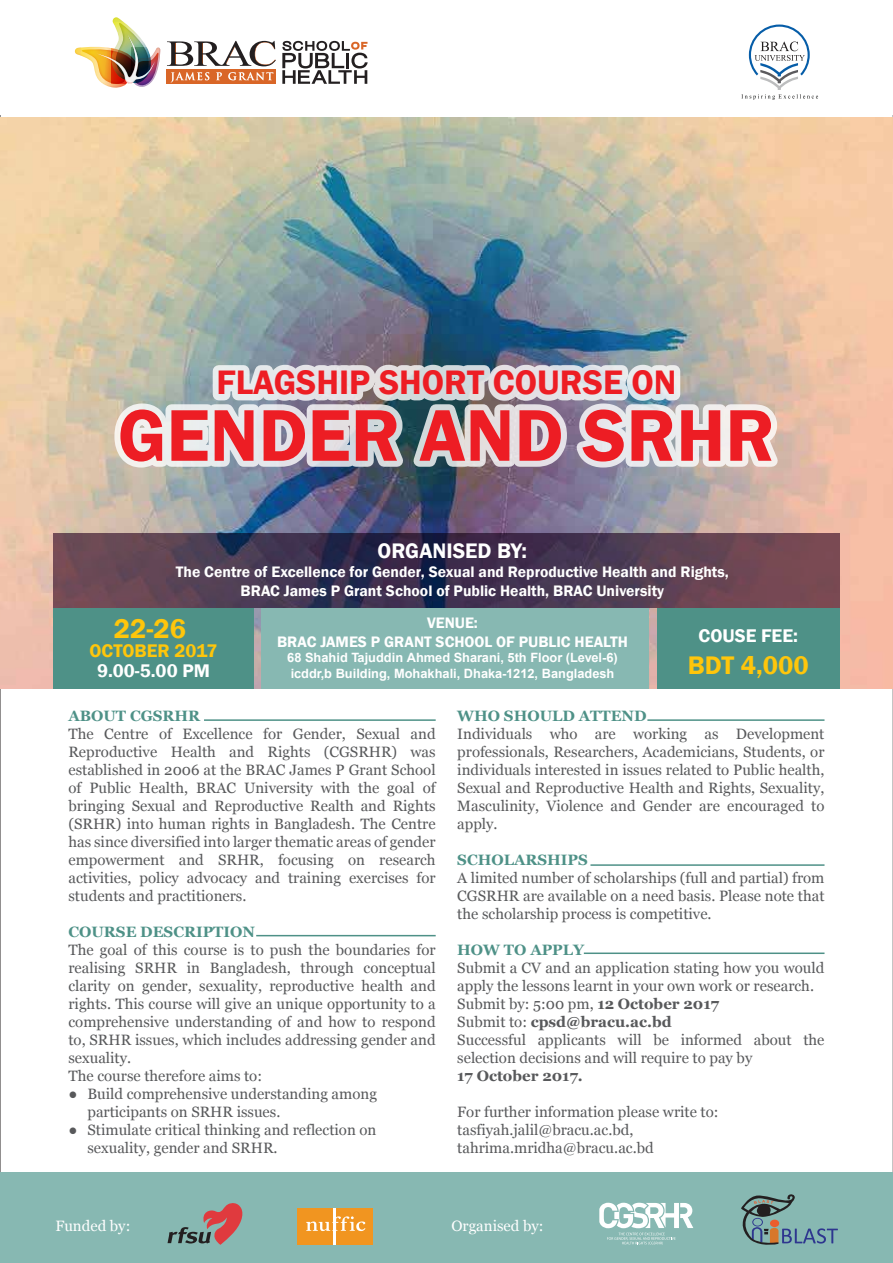
<style>
.page{position:relative;width:893px;height:1263px;background:#fff}
.page>*{position:absolute;margin:0;border:0;box-sizing:border-box;transform-origin:0 0}
.t1{font:600 75.75px "Franklin Gothic";color:#ed1d24}
.t2{font:600 34.95px "Franklin Gothic";color:#ed1d24}
.t3{font:600 27.75px "Franklin Gothic";color:#ffc60b}
.t4{font:600 26.1px "Franklin Gothic";color:#ffc60b}
.t5{font:600 21.6px "Franklin Gothic";color:#fff}
.t6{font:600 18.9px "Franklin Gothic";color:#fff}
.t7{font:600 18.75px "Franklin Gothic";color:#ffc60b}
.t8{font:600 18.75px "Franklin Gothic";color:#fff}
.t9{font:600 15.6px/18.8px "Franklin Gothic";color:#fff;text-align:center}
.t10{font:15px/18px "Georgia";color:#58595b}
.t11{font:700 15px "Georgia";color:#4e9187}
.t12{font:15px "Georgia";color:#fff}
.t13{font:700 15px "Georgia";color:#58595b}
.t14{font:700 12.75px/15.5px "Arial";color:#fff}
.s1{font-weight:700}
</style>
<div class="page">
<img style="left:0;top:117px;width:893px;height:571px">
<div style="left:0;top:1172px;width:893px;height:91px;background:#87b8b2"></div>
<div style="left:657px;top:608px;width:182px;height:80px;background:#4e9187"></div>
<div style="left:262px;top:608px;width:387px;height:80px;background:#87b8b2"></div>
<div style="left:53px;top:608px;width:201px;height:80px;background:#4e9187"></div>
<svg style="left:53px;top:533px;width:786px;height:75px;background:#503a50"></svg>
<img style="left:108px;top:359px;width:676px;height:131px">
<hr style="left:647px;top:719px;width:177px;height:2px;background:#4e9187">
<hr style="left:590px;top:864px;width:234px;height:2px;background:#4e9187">
<hr style="left:584px;top:952px;width:240px;height:2px;background:#4e9187">
<hr style="left:256px;top:935px;width:180px;height:1px;background:#4e9187">
<hr style="left:204px;top:719px;width:232px;height:2px;background:#4e9187">
<img style="left:75px;top:17px;width:85px;height:71px">
<svg style="left:167px;top:41px;width:109px;height:25px"></svg>
<div style="left:167px;top:69px;width:109px;height:15px;background:#d96627"></div>
<svg style="left:171px;top:72px;width:38px;height:11px"></svg>
<svg style="left:216px;top:72px;width:6px;height:8px"></svg>
<svg style="left:228px;top:72px;width:45px;height:8px"></svg>
<svg style="left:282px;top:41px;width:86px;height:43px"></svg>
<svg style="left:741px;top:25px;width:77px;height:75px"></svg>
<div style="left:297px;top:1208px;width:76px;height:37px;background:#f19520"></div>
<svg style="left:306px;top:1216px;width:60px;height:15px"></svg>
<hr style="left:334px;top:1208px;width:2px;height:37px;background:#fff">
<svg style="left:168px;top:1203px;width:75px;height:42px"></svg>
<svg style="left:741px;top:1194px;width:97px;height:51px"></svg>
<svg style="left:599px;top:1203px;width:94px;height:42px"></svg>
<h2 class="t2" style="left:216px;top:361px;width:462px">FLAGSHIP SHORT COURSE ON</h2>
<h1 class="t1" style="left:118px;top:389px;width:659px">GENDER AND SRHR</h1>
<h3 class="t5" style="left:378px;top:538px;width:151px">ORGANISED BY:</h3>
<p class="t9" style="left:176px;top:562px;width:554px">The Centre of Excellence for Gender, Sexual and Reproductive Health and Rights,<br>BRAC James P Grant School of Public Health, BRAC University</p>
<h3 class="t3" style="left:114px;top:611px;width:74px">22-26</h3>
<p class="t7" style="left:90px;top:639px;width:129px">OCTOBER 2017</p>
<p class="t8" style="left:97px;top:659px;width:114px">9.00-5.00 PM</p>
<p class="t9" style="left:277px;top:614px;width:352px">VENUE:<br>BRAC JAMES P GRANT SCHOOL OF PUBLIC HEALTH</p>
<p class="t14" style="left:287px;top:650px;width:332px">68 Shahid Tajuddin Ahmed Sharani, 5th Floor (Level-6) icddr,b Building, Mohakhali, Dhaka-1212, Bangladesh</p>
<p class="t6" style="left:699px;top:624px;width:101px">COUSE FEE:</p>
<h3 class="t4" style="left:688px;top:649px;width:123px">BDT 4,000</h3>
<p class="t11" style="left:68px;top:707px;width:133px">ABOUT CGSRHR</p>
<p class="t10" style="left:68px;top:725px;width:369px;text-align:justify">The Centre of Excellence for Gender, Sexual and Reproductive Health and Rights (CGSRHR) was established in 2006 at the BRAC James P Grant School of Public Health, BRAC University with the goal of bringing Sexual and Reproductive Realth and Rights (SRHR) into human rights in Bangladesh. The Centre has since diversified into larger thematic areas of gender empowerment and SRHR, focusing on research activities, policy advocacy and training exercises for students and practitioners.</p>
<p class="t11" style="left:68px;top:923px;width:188px">COURSE DESCRIPTION</p>
<p class="t10" style="left:68px;top:941px;width:369px">The goal of this course is to push the boundaries for realising SRHR in Bangladesh, through conceptual clarity on gender, sexuality, reproductive health and rights. This course will give an unique opportunity to a comprehensive understanding of and how to respond to, SRHR issues, which includes addressing gender and sexuality.<br>The course therefore aims to:</p>
<p class="t10" style="left:87px;top:1085px;width:291px;text-indent:-19px">● Build comprehensive understanding among participants on SRHR issues.</p>
<p class="t10" style="left:87px;top:1121px;width:290px;text-indent:-19px">● Stimulate critical thinking and reflection on sexuality, gender and SRHR.</p>
<p class="t11" style="left:457px;top:707px;width:191px">WHO SHOULD ATTEND</p>
<p class="t10" style="left:457px;top:725px;width:369px;text-align:justify">Individuals who are working as Development professionals, Researchers, Academicians, Students, or individuals interested in issues related to Public health, Sexual and Reproductive Health and Rights, Sexuality, Masculinity, Violence and Gender are encouraged to apply.</p>
<p class="t11" style="left:457px;top:851px;width:132px">SCHOLARSHIPS</p>
<p class="t10" style="left:457px;top:869px;width:369px;text-align:justify">A limited number of scholarships (full and partial) from CGSRHR are available on a need basis. Please note that the scholarship process is competitive.</p>
<p class="t11" style="left:457px;top:941px;width:128px">HOW TO APPLY</p>
<p class="t10" style="left:457px;top:959px;width:369px">Submit a CV and an application stating how you would apply the lessons learnt in your own work or research.<br>Submit by: 5:00 pm, <span class="s1">12 October 2017<br></span>Submit to: <span class="s1">cpsd@bracu.ac.bd<br></span>Successful applicants will be informed about the selection decisions and will require to pay by</p>
<p class="t13" style="left:457px;top:1067px;width:127px">17 October 2017.</p>
<p class="t10" style="left:457px;top:1103px;width:263px">For further information please write to: tasfiyah.jalil@bracu.ac.bd, tahrima.mridha@bracu.ac.bd</p>
<p class="t12" style="left:55px;top:1217px;width:77px">Funded by:</p>
<p class="t12" style="left:451px;top:1217px;width:94px">Organised by:</p>
</div>
